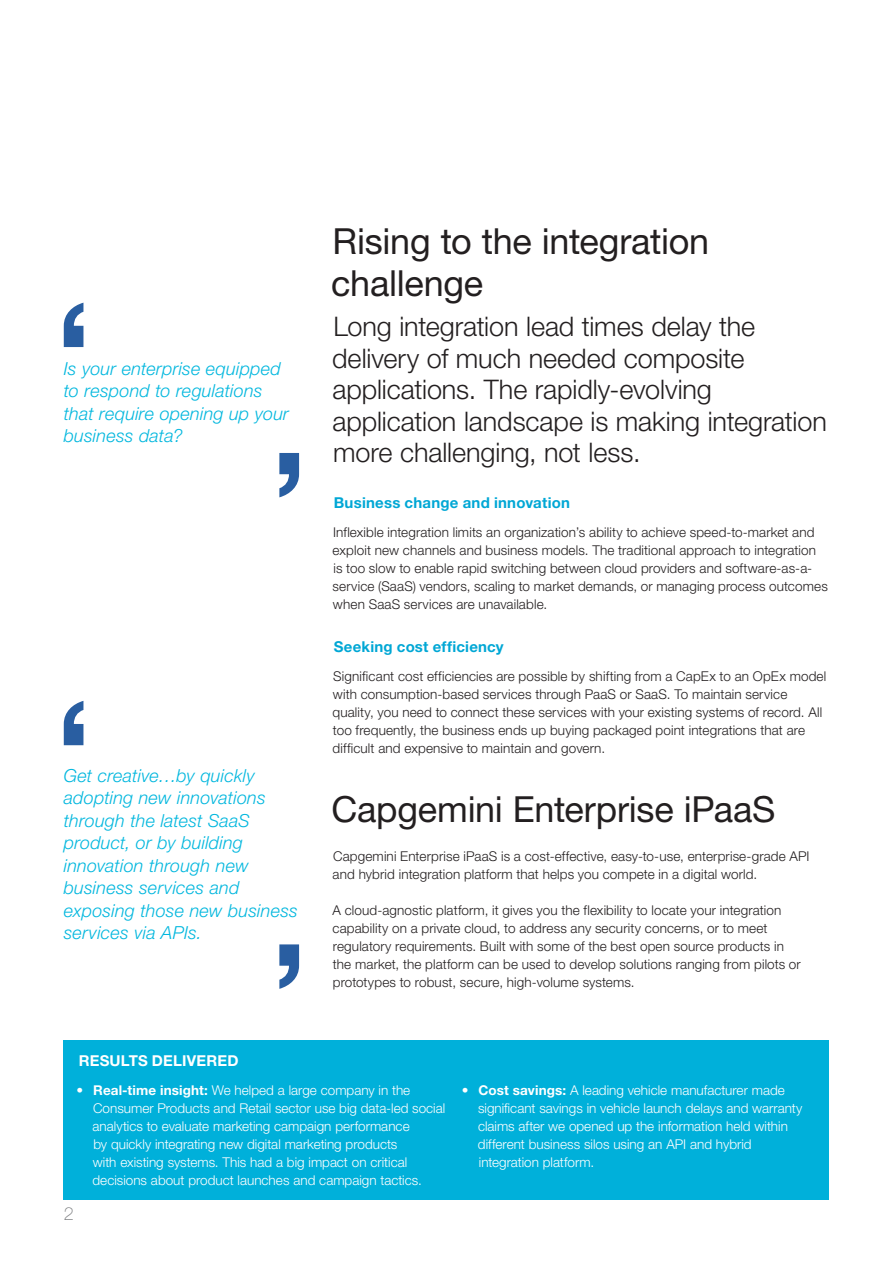
<style>
.page{position:relative;width:893px;height:1263px;background:#fff}
.page>*{position:absolute;margin:0;border:0;box-sizing:border-box;transform-origin:0 0}
.INTRO{font:36px/42px "Helvetica Neue LT Pro";letter-spacing:-.005em;color:#231f20}
.Title_2{font:300 27px/31.5px "Helvetica Neue LT Pro";letter-spacing:-.005em;color:#231f20}
.pullquote-text{font:italic 300 18px/22.5px "Helvetica Neue LT Pro";letter-spacing:.01em;color:#02b7de}
.footer-leftNumber{font:100 18px "Helvetica Neue LT Pro";color:#76787b}
.head2{font:700 15px "Helvetica Neue LT Pro";letter-spacing:.015em;color:#00a7d5}
.head2-2{font:700 15px "Helvetica Neue LT Pro";letter-spacing:.015em;color:#fff}
.text{font:300 13.5px/18px "Helvetica Neue LT Pro";letter-spacing:.01em;color:#231f20}
.t1{font:300 13.5px/18px "Helvetica Neue LT Pro";color:#fff}
.s1{font-weight:700}
</style>
<div class="page">
<div style="left:64px;top:1041px;width:765px;height:159px;background:#00b0da"></div>
<svg style="left:64px;top:303px;width:19px;height:44px"></svg>
<svg style="left:279px;top:453px;width:20px;height:44px"></svg>
<svg style="left:64px;top:701px;width:19px;height:44px"></svg>
<svg style="left:279px;top:944px;width:20px;height:45px"></svg>
<p class="pullquote-text" style="left:64px;top:357px;width:227px">Is your enterprise equipped to respond to regulations that require opening up your business data?</p>
<p class="pullquote-text" style="left:64px;top:764px;width:236px">Get creative…by quickly adopting new innovations through the latest SaaS product, or by building innovation through new business services and exposing those new business services via APIs.</p>
<p class="INTRO" style="left:331px;top:219px;width:380px">Rising to the integration challenge</p>
<p class="Title_2" style="left:332px;top:310px;width:496px">Long integration lead times delay the delivery of much needed composite applications. The rapidly-evolving application landscape is making integration more challenging, not less.</p>
<p class="head2" style="left:334px;top:493px;width:238px">Business change and innovation</p>
<p class="text" style="left:333px;top:523px;width:497px">Inflexible integration limits an organization’s ability to achieve speed-to-market and exploit new channels and business models. The traditional approach to integration is too slow to enable rapid switching between cloud providers and software-as-a&shy;service (SaaS) vendors, scaling to market demands, or managing process outcomes when SaaS services are unavailable.</p>
<p class="head2" style="left:334px;top:637px;width:171px">Seeking cost efficiency</p>
<p class="text" style="left:332px;top:667px;width:495px">Significant cost efficiencies are possible by shifting from a CapEx to an OpEx model with consumption-based services through PaaS or SaaS. To maintain service quality, you need to connect these services with your existing systems of record. All too frequently, the business ends up buying packaged point integrations that are difficult and expensive to maintain and govern.</p>
<p class="INTRO" style="left:332px;top:787px;width:445px">Capgemini Enterprise iPaaS</p>
<p class="text" style="left:333px;top:847px;width:478px">Capgemini Enterprise iPaaS is a cost-effective, easy-to-use, enterprise-grade API and hybrid integration platform that helps you compete in a digital world.</p>
<p class="text" style="left:332px;top:901px;width:470px">A cloud-agnostic platform, it gives you the flexibility to locate your integration capability on a private cloud, to address any security concerns, or to meet regulatory requirements. Built with some of the best open source products in the market, the platform can be used to develop solutions ranging from pilots or prototypes to robust, secure, high-volume systems.</p>
<p class="head2-2" style="left:79px;top:1051px;width:161px">RESULTS DELIVERED</p>
<p class="t1" style="left:93px;top:1081px;width:354px;text-indent:-16px"><span class="s1">• Real-time insight:</span> We helped a large company in the Consumer Products and Retail sector use big data-led social analytics to evaluate marketing campaign performance<br>by quickly integrating new digital marketing products<br>with existing systems. This had a big impact on critical decisions about product launches and campaign tactics.</p>
<p class="footer-leftNumber" style="left:64px;top:1204px;width:12px">2</p>
<p class="t1" style="left:478px;top:1081px;width:326px;text-indent:-16px"><span class="s1">• Cost savings:</span> A leading vehicle manufacturer made significant savings in vehicle launch delays and warranty claims after we opened up the information held within different business silos using an API and hybrid integration platform.</p>
</div>
